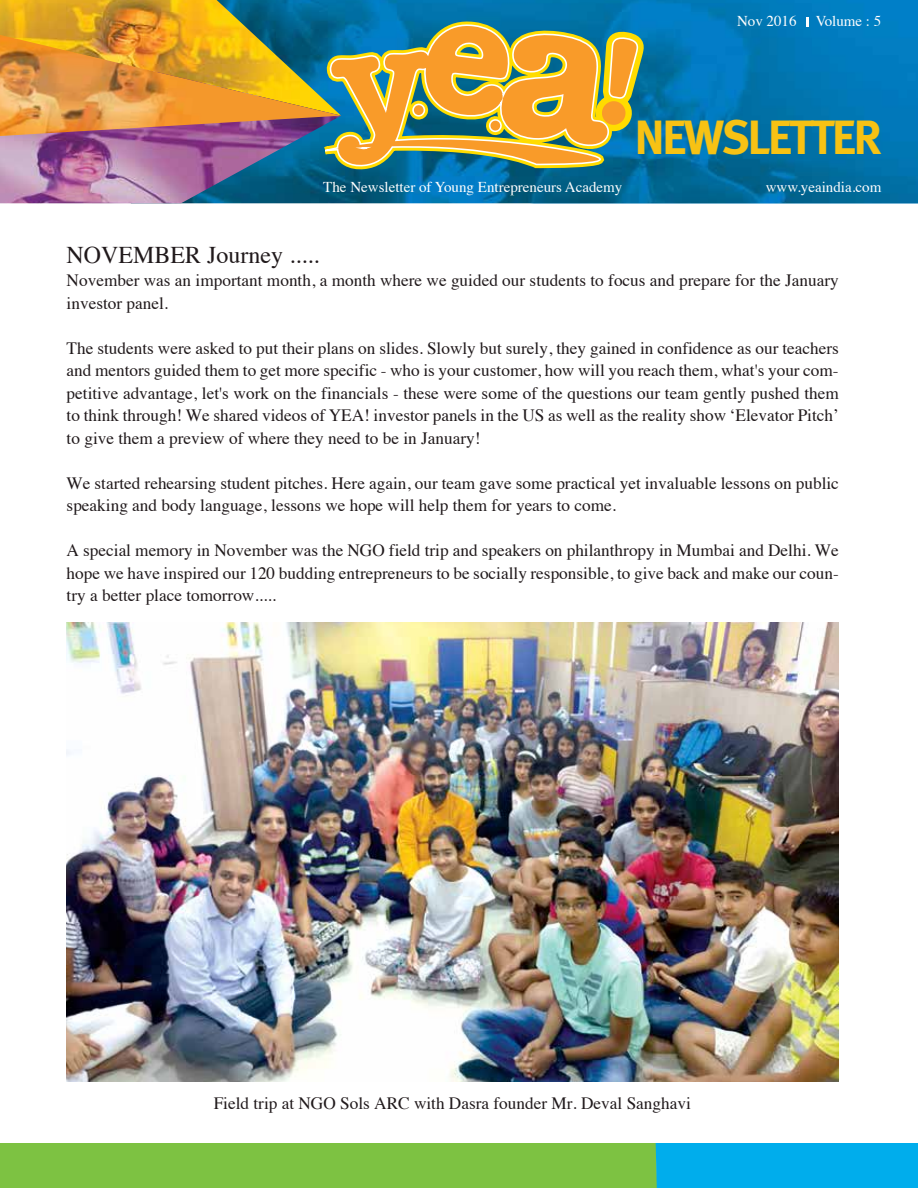
<style>
.page{position:relative;width:918px;height:1188px;background:#fff}
.page>*{position:absolute;margin:0;border:0;box-sizing:border-box;transform-origin:0 0}
.t1{font:700 48.15px "Meta Pro";letter-spacing:-.055em;color:#f7c214}
.t2{font:24px "Times";color:#20191b}
.t3{font:17.25px/22.5px "Times";color:#20191b}
.t4{font:15px "Times";color:#fffefe}
</style>
<div class="page">
<img style="left:341px;top:0;width:577px;height:203px">
<img style="left:188px;top:0;width:153px;height:35px">
<img style="left:188px;top:136px;width:153px;height:67px">
<img style="left:0;top:0;width:188px;height:203px">
<img style="left:0;top:35px;width:317px;height:101px">
<svg style="left:317px;top:17px;width:367px;height:157px"></svg>
<svg style="left:324px;top:22px;width:352px;height:145px"></svg>
<svg style="left:585px;top:30px;width:64px;height:112px"></svg>
<svg style="left:806px;top:17px;width:2px;height:10px"></svg>
<svg style="left:0;top:1144px;width:918px;height:44px"></svg>
<img style="left:66px;top:622px;width:773px;height:460px">
<p class="t4" style="left:737px;top:7px;width:61px">Nov 2016</p>
<p class="t4" style="left:816px;top:7px;width:67px">Volume : 5</p>
<h1 class="t1" style="left:635px;top:107px;width:249px">NEWSLETTER</h1>
<p class="t4" style="left:323px;top:173px;width:301px">The Newsletter of Young Entrepreneurs Academy</p>
<p class="t4" style="left:766px;top:173px;width:117px">www.yeaindia.com</p>
<h2 class="t2" style="left:67px;top:233px;width:254px">NOVEMBER Journey .....</h2>
<p class="t3" style="left:67px;top:268px;width:774px">November was an important month, a month where we guided our students to focus and prepare for the January investor panel.</p>
<p class="t3" style="left:67px;top:335px;width:774px;text-align:justify">The students were asked to put their plans on slides. Slowly but surely, they gained in confidence as our teachers and mentors guided them to get more specific - who is your customer, how will you reach them, what's your com&shy;petitive advantage, let's work on the financials - these were some of the questions our team gently pushed them to think through! We shared videos of YEA! investor panels in the US as well as the reality show ‘Elevator Pitch’ to give them a preview of where they need to be in January!</p>
<p class="t3" style="left:67px;top:470px;width:774px">We started rehearsing student pitches. Here again, our team gave some practical yet invaluable lessons on public speaking and body language, lessons we hope will help them for years to come.</p>
<p class="t3" style="left:67px;top:538px;width:774px;text-align:justify">A special memory in November was the NGO field trip and speakers on philanthropy in Mumbai and Delhi. We hope we have inspired our 120 budding entrepreneurs to be socially responsible, to give back and make our coun&shy;try a better place tomorrow.....</p>
<p class="t3" style="left:214px;top:1091px;width:479px">Field trip at NGO Sols ARC with Dasra founder Mr. Deval Sanghavi</p>
</div>
